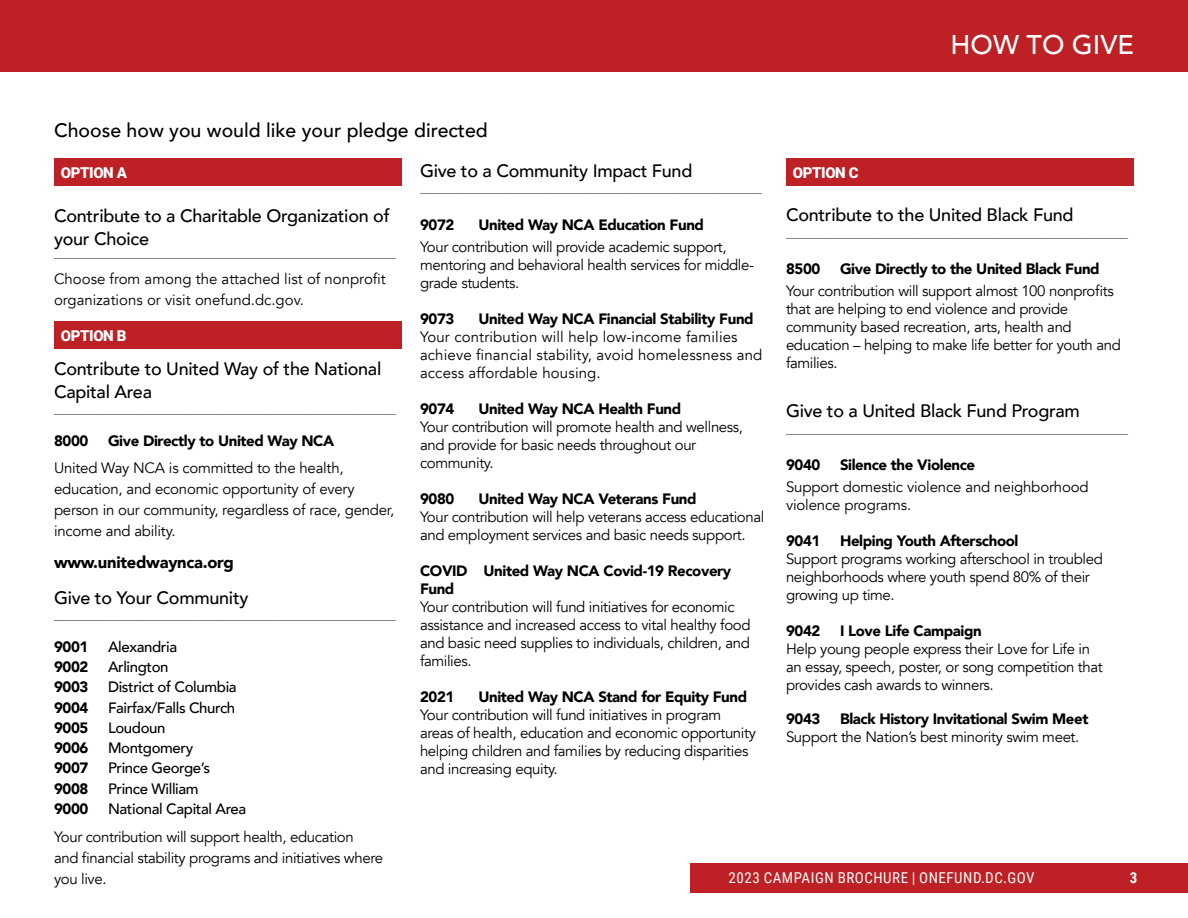
<style>
.page{position:relative;width:1188px;height:918px;background:#fff}
.page>*{position:absolute;margin:0;border:0;box-sizing:border-box;transform-origin:0 0}
.t1{font:500 27px "Avenir";color:#fff}
.t2{font:500 19.5px "Avenir";color:#000}
.t3{font:500 18px/22.5px "Avenir";letter-spacing:-.015em;color:#000}
.t4{font:900 16.5px "Avenir";letter-spacing:-.015em;color:#000}
.t5{font:15px/18px "Avenir";letter-spacing:-.025em;color:#000}
.t6{font:900 15px/18px "Avenir";letter-spacing:-.025em;color:#000}
.t7{font:900 15px "Avenir";color:#58595b}
.t8{font:500 15px "Avenir";letter-spacing:-.025em;color:#000}
.t9{font:15px/18px "Avenir";letter-spacing:.01em;color:#000}
.t10{font:15px/21px "Avenir";color:#000}
.t11{font:15px "Roboto Condensed";letter-spacing:.035em;color:#fff}
.t12{font:900 15px "Roboto";letter-spacing:-.025em;color:#fff}
.t13{font:700 15px "Roboto Condensed";color:#fff}
</style>
<div class="page">
<div style="left:690px;top:863px;width:498px;height:30px;background:#bd2025"></div>
<div style="left:720px;top:864px;width:323px;height:30px;background:#bd2025"></div>
<div style="left:0;top:0;width:1188px;height:72px;background:#bd2025"></div>
<div style="left:54px;top:159px;width:347px;height:27px;background:#bd2025"></div>
<div style="left:54px;top:321px;width:347px;height:28px;background:#bd2025"></div>
<div style="left:786px;top:159px;width:347px;height:27px;background:#bd2025"></div>
<h2 class="t2" style="left:54px;top:114px;width:435px">Choose how you would like your pledge directed</h2>
<h1 class="t1" style="left:951px;top:21px;width:185px">HOW TO GIVE</h1>
<p class="t12" style="left:61px;top:162px;width:68px">OPTION A</p>
<p class="t3" style="left:54px;top:204px;width:337px">Contribute to a Charitable Organization of your Choice</p>
<p class="t7" style="left:54px;top:238px;width:344px">_______________________________________________</p>
<p class="t10" style="left:54px;top:268px;width:333px">Choose from among the attached list of nonprofit organizations or visit onefund.dc.gov.</p>
<p class="t12" style="left:61px;top:325px;width:67px">OPTION B</p>
<p class="t3" style="left:54px;top:357px;width:329px">Contribute to United Way of the National<br>Capital Area</p>
<p class="t7" style="left:54px;top:394px;width:344px">_______________________________________________</p>
<p class="t6" style="left:54px;top:431px;width:36px">8000</p>
<p class="t6" style="left:108px;top:431px;width:228px">Give Directly to United Way NCA</p>
<p class="t5" style="left:54px;top:458px;width:342px;line-height:21px">United Way NCA is committed to the health, education, and economic opportunity of every person in our community, regardless of race, gender, income and ability.</p>
<p class="t4" style="left:54px;top:548px;width:181px">www.unitedwaynca.org</p>
<p class="t3" style="left:54px;top:585px;width:196px">Give to Your Community</p>
<p class="t7" style="left:54px;top:601px;width:344px">_______________________________________________</p>
<p class="t6" style="left:54px;top:637px;width:36px">9001</p>
<p class="t8" style="left:108px;top:634px;width:71px">Alexandria</p>
<p class="t6" style="left:54px;top:657px;width:36px">9002</p>
<p class="t8" style="left:108px;top:654px;width:62px">Arlington</p>
<p class="t6" style="left:54px;top:678px;width:36px">9003</p>
<p class="t8" style="left:108px;top:674px;width:130px">District of Columbia</p>
<p class="t6" style="left:54px;top:698px;width:36px">9004</p>
<p class="t8" style="left:108px;top:694px;width:129px">Fairfax/Falls Church</p>
<p class="t6" style="left:54px;top:718px;width:36px">9005</p>
<p class="t8" style="left:108px;top:715px;width:59px">Loudoun</p>
<p class="t6" style="left:54px;top:738px;width:36px">9006</p>
<p class="t8" style="left:108px;top:735px;width:87px">Montgomery</p>
<p class="t6" style="left:54px;top:759px;width:36px">9007</p>
<p class="t8" style="left:108px;top:755px;width:104px">Prince George’s</p>
<p class="t6" style="left:54px;top:779px;width:36px">9008</p>
<p class="t8" style="left:108px;top:775px;width:92px">Prince William</p>
<p class="t6" style="left:54px;top:799px;width:36px">9000</p>
<p class="t8" style="left:108px;top:796px;width:140px">National Capital Area</p>
<p class="t5" style="left:54px;top:826px;width:331px;line-height:21px">Your contribution will support health, education<br>and financial stability programs and initiatives where you live.</p>
<p class="t3" style="left:420px;top:158px;width:274px">Give to a Community Impact Fund</p>
<p class="t7" style="left:420px;top:174px;width:344px">_______________________________________________</p>
<p class="t6" style="left:420px;top:215px;width:36px">9072</p>
<p class="t6" style="left:478px;top:215px;width:227px">United Way NCA Education Fund</p>
<p class="t5" style="left:420px;top:238px;width:336px">Your contribution will provide academic support, mentoring and behavioral health services for middle&shy;grade students.</p>
<p class="t6" style="left:420px;top:309px;width:36px">9073</p>
<p class="t6" style="left:478px;top:309px;width:277px">United Way NCA Financial Stability Fund</p>
<p class="t9" style="left:420px;top:328px;width:344px">Your contribution will help low-income families achieve financial stability, avoid homelessness and access affordable housing.</p>
<p class="t6" style="left:420px;top:399px;width:36px">9074</p>
<p class="t6" style="left:478px;top:399px;width:204px">United Way NCA Health Fund</p>
<p class="t5" style="left:420px;top:418px;width:325px">Your contribution will promote health and wellness, and provide for basic needs throughout our community.</p>
<p class="t6" style="left:420px;top:489px;width:36px">9080</p>
<p class="t6" style="left:478px;top:489px;width:220px">United Way NCA Veterans Fund</p>
<p class="t5" style="left:420px;top:508px;width:346px">Your contribution will help veterans access educational and employment services and basic needs support.</p>
<p class="t6" style="left:420px;top:561px;width:313px">COVID United Way NCA Covid-19 Recovery<br>Fund</p>
<p class="t5" style="left:420px;top:598px;width:332px">Your contribution will fund initiatives for economic assistance and increased access to vital healthy food and basic need supplies to individuals, children, and families.</p>
<p class="t6" style="left:420px;top:687px;width:36px">2021</p>
<p class="t6" style="left:478px;top:687px;width:270px">United Way NCA Stand for Equity Fund</p>
<p class="t5" style="left:420px;top:706px;width:338px">Your contribution will fund initiatives in program areas of health, education and economic opportunity helping children and families by reducing disparities and increasing equity.</p>
<p class="t12" style="left:793px;top:162px;width:67px">OPTION C</p>
<p class="t3" style="left:786px;top:203px;width:289px">Contribute to the United Black Fund</p>
<p class="t7" style="left:786px;top:219px;width:344px">_______________________________________________</p>
<p class="t6" style="left:786px;top:260px;width:36px">8500</p>
<p class="t6" style="left:840px;top:260px;width:261px">Give Directly to the United Black Fund</p>
<p class="t5" style="left:786px;top:282px;width:336px">Your contribution will support almost 100 nonprofits that are helping to end violence and provide community based recreation, arts, health and education – helping to make life better for youth and families.</p>
<p class="t3" style="left:786px;top:398px;width:295px">Give to a United Black Fund Program</p>
<p class="t7" style="left:786px;top:414px;width:344px">_______________________________________________</p>
<p class="t6" style="left:786px;top:455px;width:36px">9040</p>
<p class="t6" style="left:840px;top:455px;width:137px">Silence the Violence</p>
<p class="t5" style="left:786px;top:478px;width:304px">Support domestic violence and neighborhood violence programs.</p>
<p class="t6" style="left:786px;top:531px;width:36px">9041</p>
<p class="t6" style="left:840px;top:531px;width:180px">Helping Youth Afterschool</p>
<p class="t5" style="left:786px;top:550px;width:319px">Support programs working afterschool in troubled neighborhoods where youth spend 80% of their growing up time.</p>
<p class="t6" style="left:786px;top:621px;width:36px">9042</p>
<p class="t6" style="left:840px;top:621px;width:143px">I Love Life Campaign</p>
<p class="t5" style="left:786px;top:640px;width:318px">Help young people express their Love for Life in an essay, speech, poster, or song competition that provides cash awards to winners.</p>
<p class="t6" style="left:786px;top:710px;width:36px">9043</p>
<p class="t6" style="left:840px;top:710px;width:250px">Black History Invitational Swim Meet</p>
<p class="t5" style="left:786px;top:728px;width:295px">Support the Nation’s best minority swim meet.</p>
<p class="t11" style="left:729px;top:867px;width:308px">2023 CAMPAIGN BROCHURE | ONEFUND.DC.GOV</p>
<p class="t13" style="left:1130px;top:867px;width:9px">3</p>
</div>
